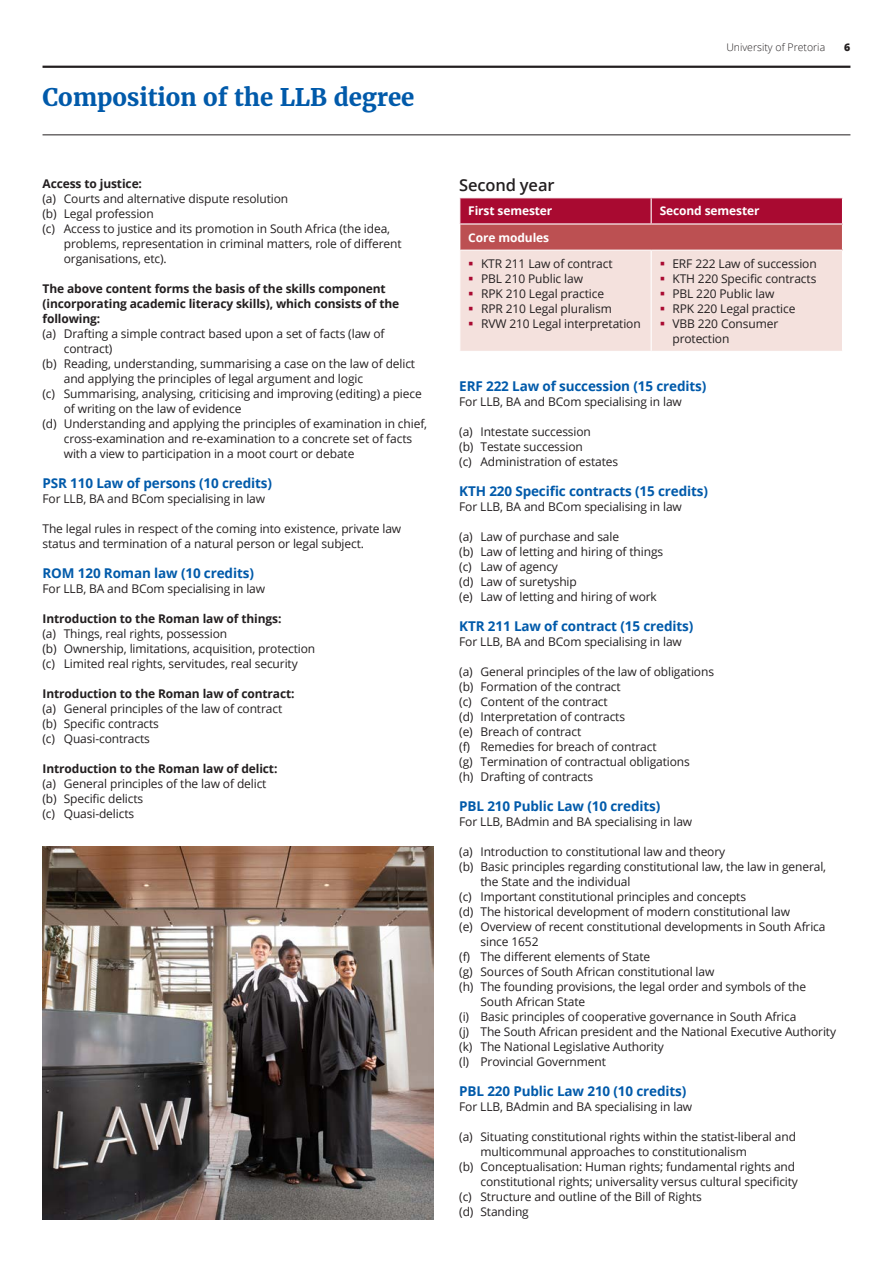
<style>
.page{position:relative;width:893px;height:1263px;background:#fff}
.page>*{position:absolute;margin:0;border:0;box-sizing:border-box;transform-origin:0 0}
.top_heading{font:700 24px "Merriweather";letter-spacing:-.005em;color:#015aaa}
.t1{font:600 16.5px "Open Sans";letter-spacing:-.01em;color:#231f20}
.t2{font:700 13.5px "Open Sans";letter-spacing:-.01em;color:#015aaa}
.t1_indent{font:12px/15px "Open Sans";letter-spacing:-.01em;color:#231f20}
.t1-2{font:12px/15px "Open Sans";letter-spacing:-.01em;color:#231f20}
.t1-3{font:700 12px/15px "Open Sans";letter-spacing:-.01em;color:#231f20}
.t1_indent-2{font:700 12px "Open Sans";letter-spacing:-.01em;color:#231f20}
.t1-4{font:700 12px "Open Sans";letter-spacing:-.01em;color:#fff}
.t3{font:300 10.5px "Open Sans";color:#231f20}
.t4{font:800 10.5px "Open Sans";color:#231f20}
</style>
<div class="page">
<hr style="left:43px;top:66px;width:807px;height:2px;background:#231f20">
<hr style="left:43px;top:134px;width:807px;height:1px;background:#231f20">
<img style="left:43px;top:847px;width:391px;height:372px">
<svg style="left:459px;top:198px;width:384px;height:153px;background:#dea7ab"></svg>
<p class="top_heading" style="left:43px;top:83px;width:373px">Composition of the LLB degree</p>
<p class="t1-3" style="left:43px;top:176px;width:101px">Access to justice:</p>
<p class="t1_indent" style="left:43px;top:191px;width:247px">(a) Courts and alternative dispute resolution</p>
<p class="t1_indent" style="left:43px;top:206px;width:113px">(b) Legal profession</p>
<p class="t1_indent" style="left:64px;top:221px;width:339px;text-indent:-21px">(c) Access to justice and its promotion in South Africa (the idea, problems, representation in criminal matters, role of different organisations, etc).</p>
<p class="t1-3" style="left:43px;top:281px;width:358px">The above content forms the basis of the skills component (incorporating academic literacy skills), which consists of the following:</p>
<p class="t1_indent" style="left:64px;top:326px;width:322px;text-indent:-21px">(a) Drafting a simple contract based upon a set of facts (law of contract)</p>
<p class="t1_indent" style="left:64px;top:356px;width:353px;text-indent:-21px">(b) Reading, understanding, summarising a case on the law of delict and applying the principles of legal argument and logic</p>
<p class="t1_indent" style="left:64px;top:386px;width:360px;text-indent:-21px">(c) Summarising, analysing, criticising and improving (editing) a piece of writing on the law of evidence</p>
<p class="t1_indent" style="left:64px;top:416px;width:365px;text-indent:-21px">(d) Understanding and applying the principles of examination in chief, cross-examination and re-examination to a concrete set of facts with a view to participation in a moot court or debate</p>
<p class="t2" style="left:43px;top:473px;width:231px">PSR 110 Law of persons (10 credits)</p>
<p class="t1-2" style="left:43px;top:491px;width:224px">For LLB, BA and BCom specialising in law</p>
<p class="t1-2" style="left:43px;top:521px;width:360px">The legal rules in respect of the coming into existence, private law status and termination of a natural person or legal subject.</p>
<p class="t2" style="left:43px;top:563px;width:213px">ROM 120 Roman law (10 credits)</p>
<p class="t1_indent" style="left:43px;top:581px;width:224px">For LLB, BA and BCom specialising in law</p>
<p class="t1_indent-2" style="left:43px;top:610px;width:240px">Introduction to the Roman law of things:</p>
<p class="t1_indent" style="left:43px;top:626px;width:186px">(a) Things, real rights, possession</p>
<p class="t1_indent" style="left:43px;top:641px;width:274px">(b) Ownership, limitations, acquisition, protection</p>
<p class="t1_indent" style="left:43px;top:656px;width:257px">(c) Limited real rights, servitudes, real security</p>
<p class="t1_indent-2" style="left:43px;top:685px;width:254px">Introduction to the Roman law of contract:</p>
<p class="t1_indent" style="left:43px;top:701px;width:241px">(a) General principles of the law of contract</p>
<p class="t1_indent" style="left:43px;top:716px;width:118px">(b) Specific contracts</p>
<p class="t1_indent" style="left:43px;top:731px;width:109px">(c) Quasi-contracts</p>
<p class="t1_indent-2" style="left:43px;top:760px;width:236px">Introduction to the Roman law of delict:</p>
<p class="t1_indent" style="left:43px;top:776px;width:225px">(a) General principles of the law of delict</p>
<p class="t1_indent" style="left:43px;top:791px;width:102px">(b) Specific delicts</p>
<p class="t1_indent" style="left:43px;top:806px;width:93px">(c) Quasi-delicts</p>
<p class="t3" style="left:726px;top:40px;width:100px">University of Pretoria</p>
<p class="t4" style="left:844px;top:39px;width:8px">6</p>
<p class="t1" style="left:459px;top:174px;width:97px">Second year</p>
<p class="t1-4" style="left:468px;top:203px;width:86px">First semester</p>
<p class="t1-4" style="left:660px;top:203px;width:101px">Second semester</p>
<p class="t1-4" style="left:468px;top:229px;width:82px">Core modules</p>
<p class="t1_indent" style="left:481px;top:256px;width:133px">KTR 211 Law of contract</p>
<p class="t1_indent" style="left:481px;top:271px;width:103px">PBL 210 Public law</p>
<p class="t1_indent" style="left:481px;top:286px;width:125px">RPK 210 Legal practice</p>
<p class="t1_indent" style="left:481px;top:301px;width:132px">RPR 210 Legal pluralism</p>
<p class="t1_indent" style="left:481px;top:316px;width:161px">RVW 210 Legal interpretation</p>
<p class="t1_indent" style="left:672px;top:256px;width:146px">ERF 222 Law of succession</p>
<p class="t1_indent" style="left:672px;top:271px;width:145px">KTH 220 Specific contracts</p>
<p class="t1_indent" style="left:672px;top:286px;width:103px">PBL 220 Public law</p>
<p class="t1_indent" style="left:672px;top:301px;width:125px">RPK 220 Legal practice</p>
<p class="t1_indent" style="left:672px;top:316px;width:107px">VBB 220 Consumer protection</p>
<p class="t2" style="left:459px;top:376px;width:249px">ERF 222 Law of succession (15 credits)</p>
<p class="t1_indent" style="left:459px;top:394px;width:224px">For LLB, BA and BCom specialising in law</p>
<p class="t1_indent" style="left:459px;top:424px;width:133px">(a) Intestate succession</p>
<p class="t1_indent" style="left:459px;top:439px;width:125px">(b) Testate succession</p>
<p class="t1_indent" style="left:459px;top:454px;width:160px">(c) Administration of estates</p>
<p class="t2" style="left:459px;top:481px;width:250px">KTH 220 Specific contracts (15 credits)</p>
<p class="t1_indent" style="left:459px;top:499px;width:224px">For LLB, BA and BCom specialising in law</p>
<p class="t1_indent" style="left:459px;top:529px;width:161px">(a) Law of purchase and sale</p>
<p class="t1_indent" style="left:459px;top:544px;width:205px">(b) Law of letting and hiring of things</p>
<p class="t1_indent" style="left:459px;top:559px;width:100px">(c) Law of agency</p>
<p class="t1_indent" style="left:459px;top:574px;width:119px">(d) Law of suretyship</p>
<p class="t1_indent" style="left:459px;top:589px;width:199px">(e) Law of letting and hiring of work</p>
<p class="t2" style="left:459px;top:616px;width:236px">KTR 211 Law of contract (15 credits)</p>
<p class="t1_indent" style="left:459px;top:634px;width:224px">For LLB, BA and BCom specialising in law</p>
<p class="t1_indent" style="left:459px;top:664px;width:256px">(a) General principles of the law of obligations</p>
<p class="t1_indent" style="left:459px;top:679px;width:163px">(b) Formation of the contract</p>
<p class="t1_indent" style="left:459px;top:694px;width:150px">(c) Content of the contract</p>
<p class="t1_indent" style="left:459px;top:709px;width:167px">(d) Interpretation of contracts</p>
<p class="t1_indent" style="left:459px;top:724px;width:124px">(e) Breach of contract</p>
<p class="t1_indent" style="left:459px;top:739px;width:199px">(f) Remedies for breach of contract</p>
<p class="t1_indent" style="left:459px;top:754px;width:232px">(g) Termination of contractual obligations</p>
<p class="t1_indent" style="left:459px;top:769px;width:135px">(h) Drafting of contracts</p>
<p class="t2" style="left:459px;top:796px;width:203px">PBL 210 Public Law (10 credits)</p>
<p class="t1_indent" style="left:459px;top:814px;width:234px">For LLB, BAdmin and BA specialising in law</p>
<p class="t1_indent" style="left:459px;top:844px;width:267px">(a) Introduction to constitutional law and theory</p>
<p class="t1_indent" style="left:480px;top:859px;width:347px;text-indent:-21px">(b) Basic principles regarding constitutional law, the law in general, the State and the individual</p>
<p class="t1_indent" style="left:459px;top:889px;width:288px">(c) Important constitutional principles and concepts</p>
<p class="t1_indent" style="left:459px;top:904px;width:332px">(d) The historical development of modern constitutional law</p>
<p class="t1_indent" style="left:480px;top:919px;width:347px;text-indent:-21px">(e) Overview of recent constitutional developments in South Africa since 1652</p>
<p class="t1_indent" style="left:459px;top:949px;width:192px">(f) The different elements of State</p>
<p class="t1_indent" style="left:459px;top:964px;width:257px">(g) Sources of South African constitutional law</p>
<p class="t1_indent" style="left:480px;top:979px;width:327px;text-indent:-21px">(h) The founding provisions, the legal order and symbols of the<br>South African State</p>
<p class="t1_indent" style="left:459px;top:1009px;width:339px">(i) Basic principles of cooperative governance in South Africa</p>
<p class="t1_indent" style="left:459px;top:1024px;width:378px">(j) The South African president and the National Executive Authority</p>
<p class="t1_indent" style="left:459px;top:1039px;width:206px">(k) The National Legislative Authority</p>
<p class="t1_indent" style="left:459px;top:1054px;width:148px">(l) Provincial Government</p>
<p class="t2" style="left:459px;top:1081px;width:229px">PBL 220 Public Law 210 (10 credits)</p>
<p class="t1_indent" style="left:459px;top:1099px;width:234px">For LLB, BAdmin and BA specialising in law</p>
<p class="t1_indent" style="left:480px;top:1129px;width:317px;text-indent:-21px">(a) Situating constitutional rights within the statist-liberal and multicommunal approaches to constitutionalism</p>
<p class="t1_indent" style="left:459px;top:1159px;width:340px;text-align:right">(b) Conceptualisation: Human rights; fundamental rights and constitutional rights; universality versus cultural specificity</p>
<p class="t1_indent" style="left:459px;top:1189px;width:244px">(c) Structure and outline of the Bill of Rights</p>
<p class="t1_indent" style="left:459px;top:1204px;width:71px">(d) Standing</p>
</div>
